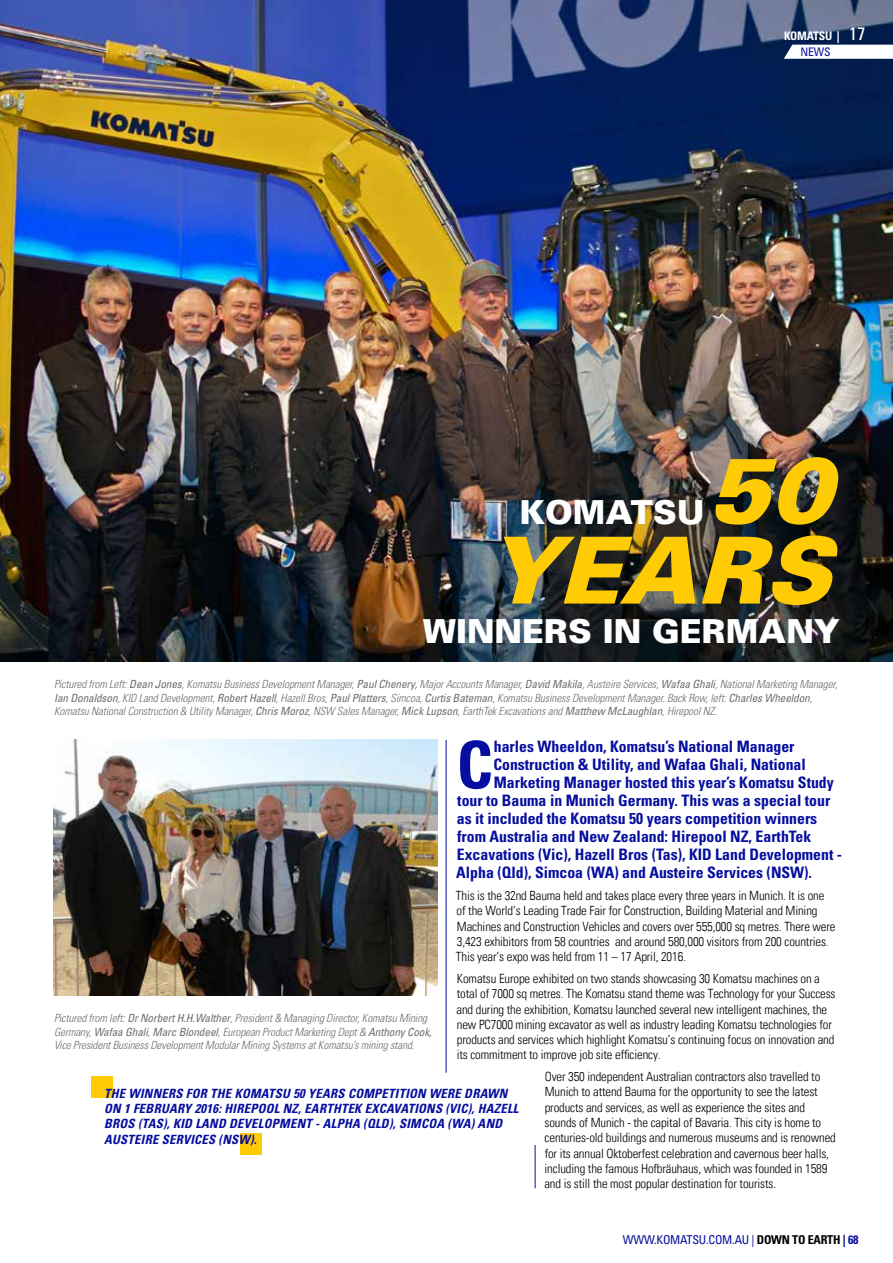
<style>
.page{position:relative;width:893px;height:1263px;background:#fff}
.page>*{position:absolute;margin:0;border:0;box-sizing:border-box;transform-origin:0 0}
.t1{font:italic 900 92.4px/80.4px "Univers";color:#ffcb05;text-align:right}
.t2{font:700 condensed 65.55px "Univers";color:#060e9f}
.t3{font:900 33px "Univers";color:#fff}
.t4{font:condensed 18px "Univers";color:#fff}
.t5{font:700 condensed 15.75px "Univers";color:#060e9f}
.t6{font:300 condensed 12.75px/15.3px "Univers";letter-spacing:-.01em;color:#000}
.t7{font:italic 700 condensed 12.75px/15.3px "Univers";letter-spacing:.02em;color:#060e9f}
.t8{font:condensed 12.15px "Univers";letter-spacing:-.02em;color:#060e9f}
.t9{font:700 condensed 12.15px "Univers";color:#060e9f}
.t10{font:700 condensed 11.7px "Univers";color:#fff}
.t11{font:condensed 11.7px "Univers";color:#060e9f}
.t12{font:italic 300 condensed 11.25px/13.5px "Univers";letter-spacing:-.01em;color:#6d6e71}
.s1{font-weight:400}
.s2{font-weight:700;color:#000}
</style>
<div class="page">
<img style="left:0;top:0;width:893px;height:661px">
<hr style="left:446px;top:740px;width:1px;height:333px;background:#060e9f">
<hr style="left:535px;top:1145px;width:1px;height:43px;background:#060e9f">
<img style="left:54px;top:740px;width:383px;height:255px">
<div style="left:91px;top:1076px;width:21px;height:22px;background:#ffcb05"></div>
<div style="left:241px;top:1134px;width:21px;height:21px;background:#ffcb05"></div>
<svg style="left:784px;top:45px;width:109px;height:14px"></svg>
<p class="t10" style="left:784px;top:28px;width:37px">KOMATSU</p>
<p class="t10" style="left:837px;top:28px;width:4px">|</p>
<p class="t11" style="left:801px;top:45px;width:30px">NEWS</p>
<h3 class="t4" style="left:849px;top:22px;width:18px">17</h3>
<h1 class="t1" style="left:486px;top:446px;width:346px">50<br>YEARS</h1>
<h3 class="t3" style="left:519px;top:490px;width:187px">KOMATSU</h3>
<h3 class="t3" style="left:423px;top:609px;width:55px">WINN</h3>
<h3 class="t3" style="left:522px;top:609px;width:233px">ERS IN GERMANY</h3>
<p class="t12" style="left:54px;top:678px;width:785px">Pictured from Left: <span class="s1">Dean Jones</span>, Komatsu Business Development Manager, <span class="s1">Paul Chenery,</span> Major Accounts Manager, <span class="s1">David Makila</span>, Austeire Services, <span class="s1">Wafaa Ghali</span>, National Marketing Manager,<br><span class="s1">Ian Donaldson</span>, KID Land Development, <span class="s1">Robert Hazell</span>, Hazell Bros, <span class="s1">Paul Platters</span>, Simcoa, <span class="s1">Curtis Bateman</span>, Komatsu Business Development Manager. Back Row, left: <span class="s1">Charles Wheeldon</span>,<br>Komatsu National Construction &amp; Utility Manager, <span class="s1">Chris Moroz</span>, NSW Sales Manager, <span class="s1">Mick Lupson</span>, EarthTek Excavations and <span class="s1">Matthew McLaughlan</span>, Hirepool NZ.</p>
<h2 class="t2" style="left:456px;top:725px;width:38px">C</h2>
<p class="t5" style="left:494px;top:737px;width:302px">harles Wheeldon, Komatsu’s National Manager</p>
<p class="t5" style="left:493px;top:755px;width:314px">Construction &amp; Utility, and Wafaa Ghali, National</p>
<p class="t5" style="left:494px;top:773px;width:342px">Marketing Manager hosted this year’s Komatsu Study</p>
<p class="t5" style="left:457px;top:791px;width:374px">tour to Bauma in Munich Germany. This was a special tour</p>
<p class="t5" style="left:457px;top:809px;width:362px">as it included the Komatsu 50 years competition winners</p>
<p class="t5" style="left:457px;top:827px;width:356px">from Australia and New Zealand: Hirepool NZ, EarthTek</p>
<p class="t5" style="left:457px;top:845px;width:387px">Excavations (Vic), Hazell Bros (Tas), KID Land Development -</p>
<p class="t5" style="left:456px;top:863px;width:357px">Alpha (Qld), Simcoa (WA) and Austeire Services (NSW).</p>
<p class="t6" style="left:456px;top:888px;width:381px">This is the 32nd Bauma held and takes place every three years in Munich. It is one of the World’s Leading Trade Fair for Construction, Building Material and Mining Machines and Construction Vehicles and covers over 555,000 sq metres. There were 3,423 exhibitors from 58 countries and around 580,000 visitors from 200 countries.<br>This year’s expo was held from 11 – 17 April, 2016.</p>
<p class="t6" style="left:457px;top:971px;width:380px">Komatsu Europe exhibited on two stands showcasing 30 Komatsu machines on a total of 7000 sq metres. The Komatsu stand theme was Technology for your Success and during the exhibition, Komatsu launched several new intelligent machines, the new PC7000 mining excavator as well as industry leading Komatsu technologies for products and services which highlight Komatsu’s continuing focus on innovation and its commitment to improve job site efficiency.</p>
<p class="t6" style="left:544px;top:1069px;width:293px">Over 350 independent Australian contractors also travelled to Munich to attend Bauma for the opportunity to see the latest products and services, as well as experience the sites and sounds of Munich - the capital of Bavaria. This city is home to centuries-old buildings and numerous museums and is renowned for its annual Oktoberfest celebration and cavernous beer halls, including the famous Hofbräuhaus, which was founded in 1589 and is still the most popular destination for tourists.</p>
<p class="t12" style="left:54px;top:1011px;width:379px">Pictured from left: <span class="s1">Dr Norbert H.H.Walther</span>, President &amp; Managing Director, Komatsu Mining<br>Germany, <span class="s1">Wafaa Ghali</span>, <span class="s1">Marc Blondeel</span>, European Product Marketing Dept &amp; <span class="s1">Anthony Cook,<br></span>Vice President Business Development Modular Mining Systems at Komatsu’s mining stand.</p>
<p class="t7" style="left:104px;top:1085px;width:416px">THE WINNERS FOR THE KOMATSU 50 YEARS COMPETITION WERE DRAWN ON 1 FEBRUARY 2016: HIREPOOL NZ, EARTHTEK EXCAVATIONS (VIC), HAZELL BROS (TAS), KID LAND DEVELOPMENT - ALPHA (QLD), SIMCOA (WA) AND AUSTEIRE SERVICES (NS W).</p>
<p class="t8" style="left:623px;top:1232px;width:205px">WWW.KOMATSU .COM.AU | <span class="s2">DOWN TO EARTH</span></p>
<p class="t9" style="left:843px;top:1232px;width:17px">| 68</p>
</div>
